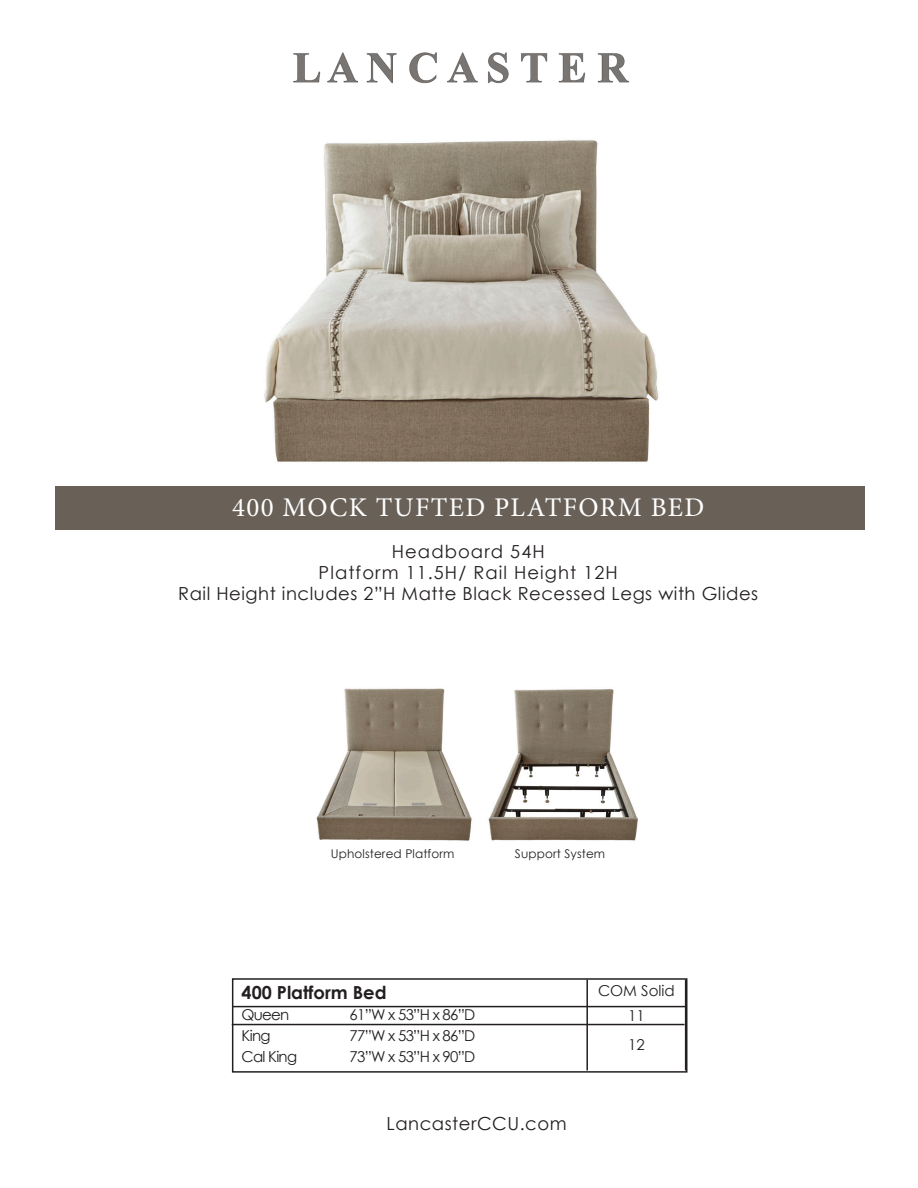
<style>
.page{position:relative;width:918px;height:1188px;background:#fff}
.page>*{position:absolute;margin:0;border:0;box-sizing:border-box;transform-origin:0 0}
.t1{font:27px "Minion Pro";letter-spacing:.05em;color:#fff}
.t2{font:18px "Century Gothic";letter-spacing:.03em;color:#231f20}
.t3{font:18px "Century Gothic";letter-spacing:.06em;color:#231f20}
.t4{font:700 18px "Century Gothic";color:#231f20}
.t5{font:15px "Century Gothic";letter-spacing:-.05em;color:#231f20}
.t6{font:15px "Century Gothic";color:#231f20}
.t7{font:12px "Century Gothic";letter-spacing:.01em;color:#231f20}
</style>
<div class="page">
<div style="left:55px;top:486px;width:810px;height:44px;background:#696158"></div>
<img style="left:264px;top:140px;width:395px;height:322px">
<img style="left:316px;top:688px;width:322px;height:153px">
<div style="left:232px;top:978px;width:455px;height:95px;border:2px solid #231f20"></div>
<hr style="left:586px;top:980px;width:2px;height:90px;background:#231f20">
<hr style="left:685px;top:980px;width:1px;height:90px;background:#231f20">
<hr style="left:232px;top:1006px;width:453px;height:1px;background:#231f20">
<hr style="left:232px;top:1024px;width:453px;height:1px;background:#231f20">
<img style="left:293px;top:52px;width:336px;height:32px">
<p class="t1" style="left:232px;top:490px;width:474px">400 MOCK TUFTED PLATFORM BED</p>
<p class="t3" style="left:392px;top:539px;width:154px">Headboard 54H</p>
<p class="t3" style="left:319px;top:560px;width:301px">Platform 11.5H/ Rail Height 12H</p>
<p class="t2" style="left:178px;top:581px;width:582px">Rail Height includes 2”H Matte Black Recessed Legs with Glides</p>
<p class="t7" style="left:331px;top:845px;width:125px">Upholstered Platform</p>
<p class="t7" style="left:515px;top:845px;width:92px">Support System</p>
<p class="t4" style="left:242px;top:979px;width:147px">400 Platform Bed</p>
<p class="t5" style="left:242px;top:1004px;width:49px">Queen</p>
<p class="t5" style="left:350px;top:1004px;width:127px">61”W x 53”H x 86”D</p>
<p class="t5" style="left:242px;top:1025px;width:30px">King</p>
<p class="t5" style="left:350px;top:1025px;width:127px">77”W x 53”H x 86”D</p>
<p class="t5" style="left:242px;top:1046px;width:57px">Cal King</p>
<p class="t5" style="left:350px;top:1046px;width:127px">73”W x 53”H x 90”D</p>
<p class="t2" style="left:387px;top:1111px;width:182px">LancasterCCU.com</p>
<p class="t6" style="left:598px;top:980px;width:78px">COM Solid</p>
<p class="t5" style="left:628px;top:1005px;width:18px">11</p>
<p class="t5" style="left:628px;top:1034px;width:18px">12</p>
</div>
